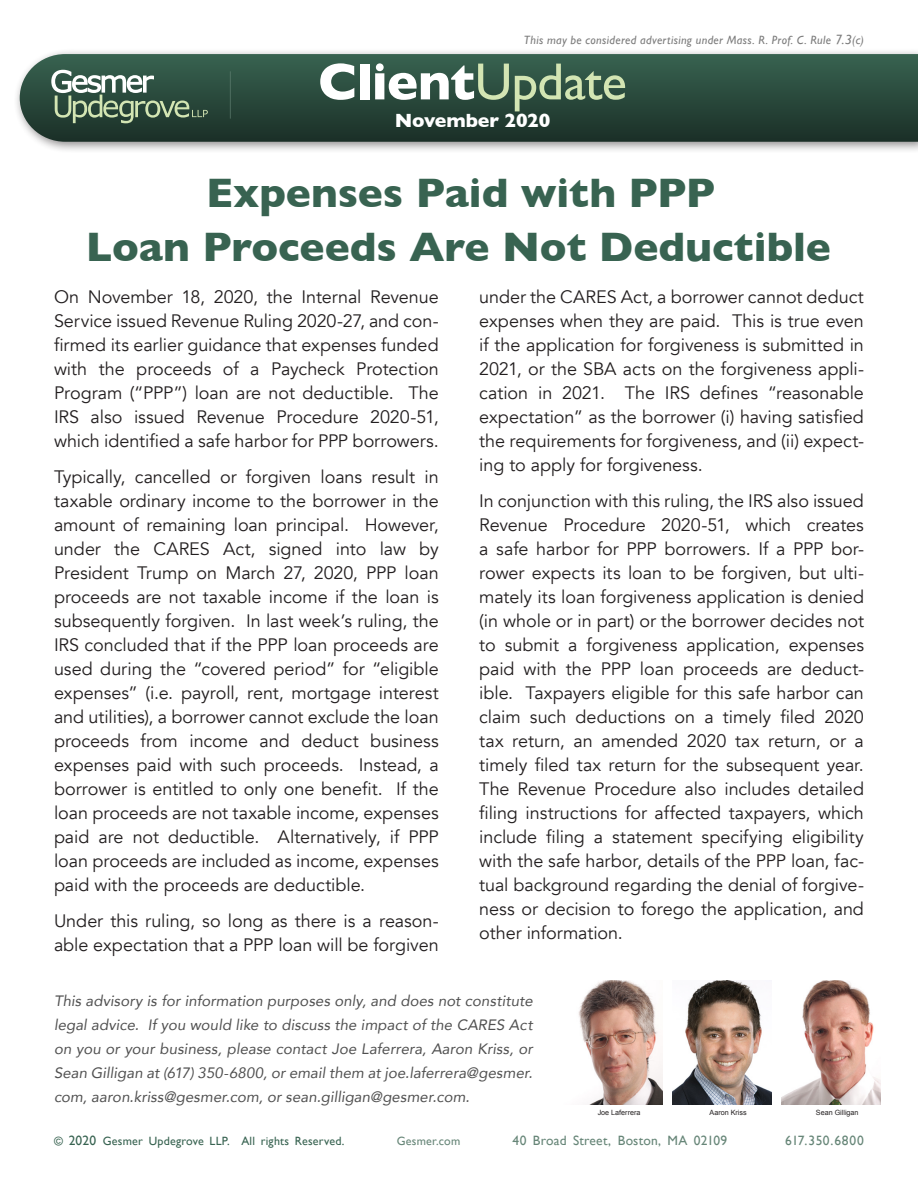
<style>
.page{position:relative;width:918px;height:1188px;background:#fff}
.page>*{position:absolute;margin:0;border:0;box-sizing:border-box;transform-origin:0 0}
.t1{font:700 52.5px "Gill Sans";letter-spacing:-.015em;color:#fff}
.t2{font:700 42px/54px "Gill Sans";letter-spacing:-.005em;color:#386351;text-align:center}
.t3{font:700 19.5px "Gill Sans";letter-spacing:-.01em;color:#fff}
.t4{font:18px/24px "Avenir";letter-spacing:-.005em;color:#231f20;text-align:justify}
.t5{font:italic 15px/24px "Avenir";letter-spacing:.01em;color:#505050;text-align:justify}
.t6{font:13.5px "Gill Sans";letter-spacing:.015em;color:#678678}
.t7{font:italic 12px "Gill Sans";letter-spacing:.03em;color:#7c7c7c}
.t8{font:12px "Gill Sans";letter-spacing:.02em;color:#386351}
.t9{font:12px "Gill Sans";letter-spacing:.02em;color:#678678}
.t10{font:7.2px "Arial";color:#231f20}
.s1{font-size:13.5px}
.s2{font-weight:400;color:#d3e5b3}
</style>
<div class="page">
<div style="left:13px;top:48px;width:905px;height:106px;background:#231f20;opacity:.5"></div>
<svg style="left:20px;top:54px;width:898px;height:88px;background:#2c4b3e"></svg>
<hr style="left:230px;top:71px;width:1px;height:48px;background:#678678">
<svg style="left:51px;top:70px;width:157px;height:53px;background:#597463"></svg>
<img style="left:673px;top:980px;width:99px;height:124px">
<img style="left:782px;top:980px;width:99px;height:124px">
<img style="left:578px;top:980px;width:85px;height:124px">
<p class="t7" style="left:524px;top:33px;width:342px">This may be considered advertising under Mass. R. Prof. C. Rule <span class="s1">7.3</span>(c)</p>
<h1 class="t1" style="left:318px;top:51px;width:310px">Client<span class="s2">Update</span></h1>
<p class="t3" style="left:395px;top:109px;width:157px">November 2020</p>
<h2 class="t2" style="left:86px;top:166px;width:747px">Expenses Paid with PPP<br>Loan Proceeds Are Not Deductible</h2>
<p class="t4" style="left:479px;top:285px;width:386px">under the CARES Act, a borrower cannot deduct expenses when they are paid. This is true even if the application for forgiveness is submitted in 2021, or the SBA acts on the forgiveness appli&shy;cation in 2021. The IRS defines “reasonable expectation” as the borrower (i) having satisfied the requirements for forgiveness, and (ii) expect&shy;ing to apply for forgiveness.</p>
<p class="t4" style="left:479px;top:489px;width:386px">In conjunction with this ruling, the IRS also issued Revenue Procedure 2020-51, which creates a safe harbor for PPP borrowers. If a PPP bor&shy;rower expects its loan to be forgiven, but ulti&shy;mately its loan forgiveness application is denied (in whole or in part) or the borrower decides not to submit a forgiveness application, expenses paid with the PPP loan proceeds are deduct&shy;ible. Taxpayers eligible for this safe harbor can claim such deductions on a timely filed 2020 tax return, an amended 2020 tax return, or a timely filed tax return for the subsequent year.<br>The Revenue Procedure also includes detailed filing instructions for affected taxpayers, which include filing a statement specifying eligibility with the safe harbor, details of the PPP loan, fac&shy;tual background regarding the denial of forgive&shy;ness or decision to forego the application, and other information.</p>
<p class="t4" style="left:54px;top:285px;width:386px">On November 18, 2020, the Internal Revenue Service issued Revenue Ruling 2020-27, and con&shy;firmed its earlier guidance that expenses funded with the proceeds of a Paycheck Protection Program (“PPP”) loan are not deductible. The IRS also issued Revenue Procedure 2020-51, which identified a safe harbor for PPP borrowers.</p>
<p class="t4" style="left:54px;top:465px;width:386px">Typically, cancelled or forgiven loans result in taxable ordinary income to the borrower in the amount of remaining loan principal. However, under the CARES Act, signed into law by President Trump on March 27, 2020, PPP loan proceeds are not taxable income if the loan is subsequently forgiven. In last week’s ruling, the IRS concluded that if the PPP loan proceeds are used during the “covered period” for “eligible expenses” (i.e. payroll, rent, mortgage interest and utilities), a borrower cannot exclude the loan proceeds from income and deduct business expenses paid with such proceeds. Instead, a borrower is entitled to only one benefit. If the loan proceeds are not taxable income, expenses paid are not deductible. Alternatively, if PPP loan proceeds are included as income, expenses paid with the proceeds are deductible.</p>
<p class="t4" style="left:54px;top:909px;width:386px">Under this ruling, so long as there is a reason&shy;able expectation that a PPP loan will be forgiven</p>
<p class="t5" style="left:54px;top:990px;width:480px">This advisory is for information purposes only, and does not constitute legal advice. If you would like to discuss the impact of the CARES Act on you or your business, please contact Joe Laferrera, Aaron Kriss, or Sean Gilligan at (617) 350-6800, or email them at joe.laferrera@gesmer. com, aaron.kriss@gesmer.com, or sean.gilligan@gesmer.com.</p>
<p class="t10" style="left:598px;top:1108px;width:44px">Joe Laferrera</p>
<p class="t10" style="left:710px;top:1108px;width:39px">Aaron Kriss</p>
<p class="t10" style="left:816px;top:1108px;width:44px">Sean Gilligan</p>
<p class="t8" style="left:54px;top:1134px;width:292px">© <span class="s1">2020</span> Gesmer Updegrove LLP. All rights Reserved.</p>
<p class="t9" style="left:397px;top:1134px;width:65px">Gesmer.com</p>
<p class="t6" style="left:513px;top:1132px;width:216px">40 Broad Street, Boston, MA 02109</p>
<p class="t6" style="left:785px;top:1132px;width:80px">617.350.6800</p>
</div>
